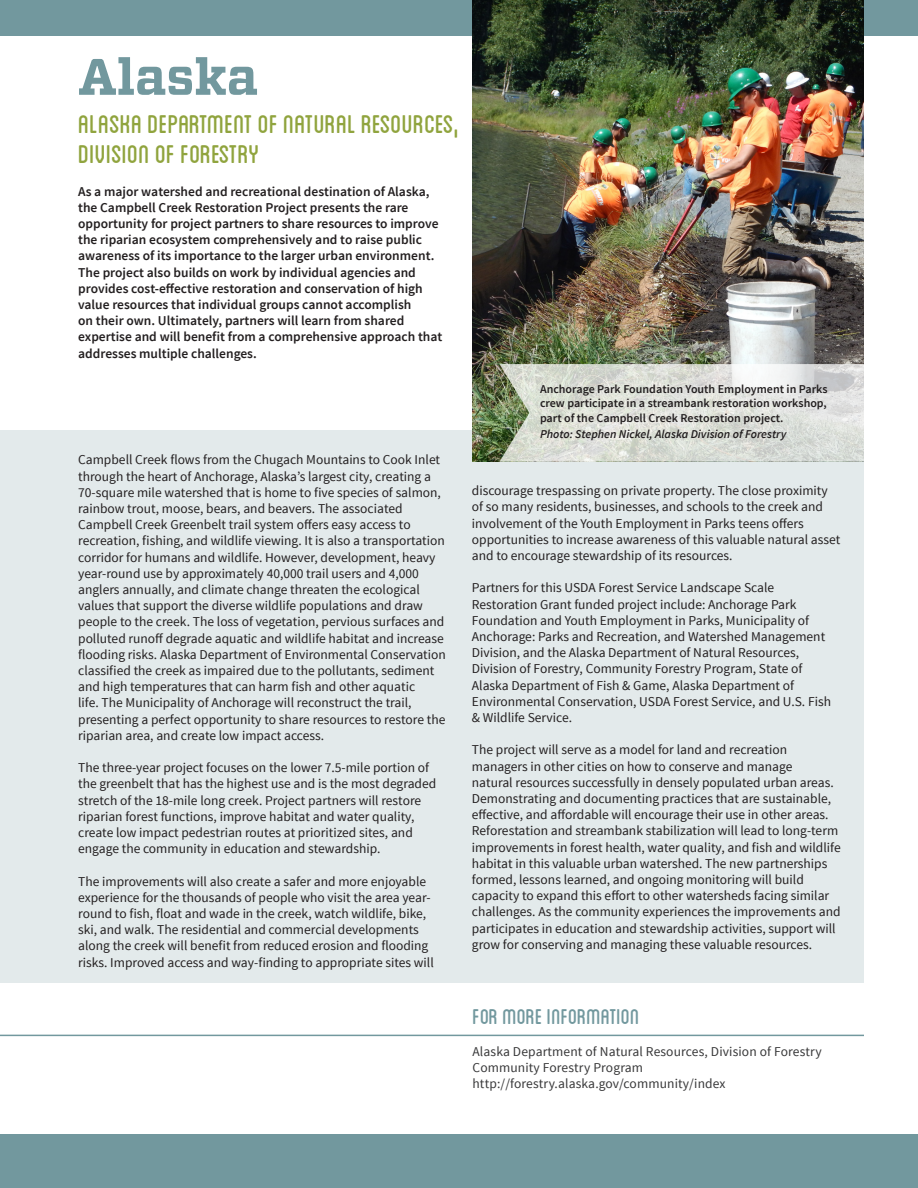
<style>
.page{position:relative;width:918px;height:1188px;background:#fff}
.page>*{position:absolute;margin:0;border:0;box-sizing:border-box;transform-origin:0 0}
.t1{font:700 51px "Vitesse";color:#72989e}
.t2{font:36px/30px "Blanch Caps";color:#90a43e}
.t3{font:30px "Blanch Caps";color:#72989e}
.t4{font:13.5px/16.2px "Source Sans Pro";color:#231f20}
.t5{font:600 13.5px/16.2px "Source Sans Pro";color:#231f20}
.Body2{font:13.5px/16.2px "Source Sans Pro";letter-spacing:.01em;color:#383839}
.t6{font:600 12px/14.4px "Source Sans Pro";color:#231f20;text-align:justify}
.t7{font:italic 600 12px "Source Sans Pro";color:#231f20}
</style>
<div class="page">
<hr style="left:0;top:1035px;width:864px;height:1px;background:#72989e">
<hr style="left:917px;top:430px;width:1px;height:553px;background:#72989e">
<div style="left:0;top:430px;width:864px;height:553px;background:#e3eaeb"></div>
<div style="left:0;top:1134px;width:918px;height:54px;background:#72989e"></div>
<div style="left:0;top:0;width:918px;height:36px;background:#72989e"></div>
<img style="left:472px;top:0;width:392px;height:462px">
<svg style="left:500px;top:364px;width:364px;height:98px;background:#d7dad2"></svg>
<p class="t1" style="left:78px;top:43px;width:181px">Alaska</p>
<p class="t2" style="left:78px;top:108px;width:382px">Alaska Department of Natural Resources,<br>Division of Forestry</p>
<p class="t5" style="left:78px;top:183px;width:366px">As a major watershed and recreational destination of Alaska, the Campbell Creek Restoration Project presents the rare opportunity for project partners to share resources to improve the riparian ecosystem comprehensively and to raise public awareness of its importance to the larger urban environment.<br>The project also builds on work by individual agencies and provides cost-effective restoration and conservation of high value resources that individual groups cannot accomplish<br>on their own. Ultimately, partners will learn from shared expertise and will benefit from a comprehensive approach that addresses multiple challenges.</p>
<p class="t4" style="left:78px;top:452px;width:369px">Campbell Creek flows from the Chugach Mountains to Cook Inlet through the heart of Anchorage, Alaska’s largest city, creating a 70-square mile watershed that is home to five species of salmon, rainbow trout, moose, bears, and beavers. The associated Campbell Creek Greenbelt trail system offers easy access to recreation, fishing, and wildlife viewing. It is also a transportation corridor for humans and wildlife. However, development, heavy year-round use by approximately 40,000 trail users and 4,000 anglers annually, and climate change threaten the ecological values that support the diverse wildlife populations and draw people to the creek. The loss of vegetation, pervious surfaces and polluted runoff degrade aquatic and wildlife habitat and increase flooding risks. Alaska Department of Environmental Conservation classified the creek as impaired due to the pollutants, sediment and high temperatures that can harm fish and other aquatic<br>life. The Municipality of Anchorage will reconstruct the trail, presenting a perfect opportunity to share resources to restore the riparian area, and create low impact access.</p>
<p class="t4" style="left:78px;top:760px;width:360px">The three-year project focuses on the lower 7.5-mile portion of the greenbelt that has the highest use and is the most degraded stretch of the 18-mile long creek. Project partners will restore riparian forest functions, improve habitat and water quality, create low impact pedestrian routes at prioritized sites, and engage the community in education and stewardship.</p>
<p class="t4" style="left:78px;top:873px;width:357px">The improvements will also create a safer and more enjoyable experience for the thousands of people who visit the area year&shy;round to fish, float and wade in the creek, watch wildlife, bike, ski, and walk. The residential and commercial developments along the creek will benefit from reduced erosion and flooding risks. Improved access and way-finding to appropriate sites will</p>
<p class="t6" style="left:540px;top:382px;width:289px">Anchorage Park Foundation Youth Employment in Parks crew participate in a streambank restoration workshop, part of the Campbell Creek Restoration project.</p>
<p class="t7" style="left:540px;top:426px;width:248px">Photo: Stephen Nickel, Alaska Division of Forestry</p>
<p class="t4" style="left:472px;top:483px;width:370px">discourage trespassing on private property. The close proximity of so many residents, businesses, and schools to the creek and involvement of the Youth Employment in Parks teens offers opportunities to increase awareness of this valuable natural asset and to encourage stewardship of its resources.</p>
<p class="t4" style="left:472px;top:580px;width:361px">Partners for this USDA Forest Service Landscape Scale Restoration Grant funded project include: Anchorage Park Foundation and Youth Employment in Parks, Municipality of Anchorage: Parks and Recreation, and Watershed Management Division, and the Alaska Department of Natural Resources, Division of Forestry, Community Forestry Program, State of Alaska Department of Fish &amp; Game, Alaska Department of Environmental Conservation, USDA Forest Service, and U.S. Fish &amp; Wildlife Service.</p>
<p class="t4" style="left:472px;top:742px;width:370px">The project will serve as a model for land and recreation managers in other cities on how to conserve and manage<br>natural resources successfully in densely populated urban areas.<br>Demonstrating and documenting practices that are sustainable, effective, and affordable will encourage their use in other areas.<br>Reforestation and streambank stabilization will lead to long-term improvements in forest health, water quality, and fish and wildlife habitat in this valuable urban watershed. The new partnerships formed, lessons learned, and ongoing monitoring will build capacity to expand this effort to other watersheds facing similar challenges. As the community experiences the improvements and participates in education and stewardship activities, support will grow for conserving and managing these valuable resources.</p>
<h3 class="t3" style="left:472px;top:1003px;width:169px">FOR MORE INFORMATION</h3>
<p class="Body2" style="left:472px;top:1044px;width:351px">Alaska Department of Natural Resources, Division of Forestry<br>Community Forestry Program http://forestry.alaska.gov/community/index</p>
</div>
